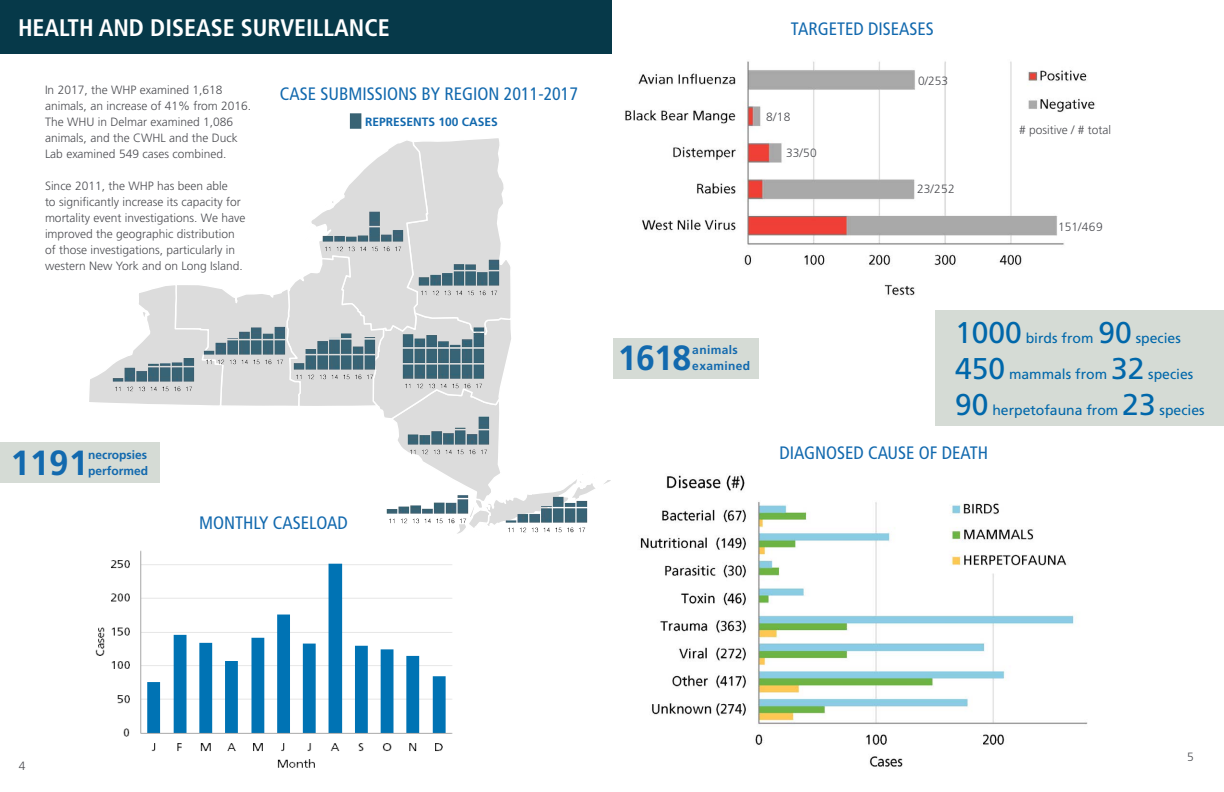
<style>
.page{position:relative;width:1224px;height:792px;background:#fff}
.page>*{position:absolute;margin:0;border:0;box-sizing:border-box;transform-origin:0 0}
.Caption_style_2018{font:700 34.9px "Frutiger LT Std";letter-spacing:-.01em;color:#1269ae}
.Top_Section_Heading{font:700 condensed 24px "Frutiger LT Std";color:#fff}
.Sub_headings_2018{font:condensed 18px "Frutiger LT Std";color:#1269ae}
.Task_style_2018{font:14px "Frutiger LT Std";color:#0067aa}
.Paragraph_content{font:300 12px/16px "Frutiger LT Std";color:#4d4e53}
.Caption_style_2018-2{font:300 12px "Frutiger LT Std";color:#4d4e53}
.Caption_style_2018-3{font:700 12px/16px "Frutiger LT Std";color:#1269ae}
.Caption_style_2018-4{font:700 12px/16px "Frutiger LT Std";letter-spacing:.03em;color:#1269ae}
.s1{font-size:30px}
</style>
<div class="page">
<div style="left:0;top:442px;width:160px;height:41px;background:#d5dbd5"></div>
<div style="left:613px;top:338px;width:146px;height:41px;background:#d5dbd5"></div>
<svg style="left:224px;top:113px;width:387px;height:421px"></svg>
<svg style="left:89px;top:285px;width:135px;height:121px"></svg>
<img style="left:398px;top:322px;width:91px;height:71px">
<img style="left:108px;top:322px;width:92px;height:73px">
<img style="left:199px;top:295px;width:91px;height:73px">
<img style="left:288px;top:311px;width:92px;height:73px">
<img style="left:317px;top:182px;width:92px;height:73px">
<img style="left:413px;top:226px;width:92px;height:73px">
<img style="left:403px;top:385px;width:91px;height:73px">
<img style="left:381px;top:454px;width:92px;height:73px">
<img style="left:501px;top:464px;width:91px;height:70px">
<img style="left:350px;top:113px;width:11px;height:17px">
<img style="left:640px;top:475px;width:448px;height:293px">
<img style="left:95px;top:550px;width:358px;height:218px">
<img style="left:625px;top:61px;width:470px;height:235px">
<div style="left:936px;top:311px;width:288px;height:115px;background:#d5dbd5"></div>
<div style="left:0;top:0;width:612px;height:54px;background:#063949"></div>
<p class="Top_Section_Heading" style="left:18px;top:13px;width:373px">HEALTH AND DISEASE SURVEILLANCE</p>
<p class="Paragraph_content" style="left:45px;top:82px;width:208px">In 2017, the WHP examined 1,618 animals, an increase of 41% from 2016.<br>The WHU in Delmar examined 1,086 animals, and the CWHL and the Duck Lab examined 549 cases combined.</p>
<p class="Paragraph_content" style="left:45px;top:178px;width:202px">Since 2011, the WHP has been able<br>to significantly increase its capacity for mortality event investigations. We have improved the geographic distribution of those investigations, particularly in western New York and on Long Island.</p>
<p class="Sub_headings_2018" style="left:280px;top:83px;width:300px">CASE SUBMISSIONS BY REGION 2011-2017</p>
<p class="Caption_style_2018-3" style="left:365px;top:114px;width:134px">REPRESENTS 100 CASES</p>
<p class="Caption_style_2018" style="left:10px;top:442px;width:79px">1191</p>
<p class="Caption_style_2018-3" style="left:88px;top:446px;width:62px">necropsies performed</p>
<p class="Sub_headings_2018" style="left:199px;top:512px;width:150px">MONTHLY CASELOAD</p>
<p class="Sub_headings_2018" style="left:791px;top:18px;width:144px">TARGETED DISEASES</p>
<p class="Caption_style_2018-2" style="left:766px;top:110px;width:26px">8/18</p>
<p class="Caption_style_2018-2" style="left:786px;top:146px;width:32px">33/50</p>
<p class="Caption_style_2018-2" style="left:918px;top:74px;width:32px">0/253</p>
<p class="Caption_style_2018-2" style="left:917px;top:182px;width:39px">23/252</p>
<p class="Caption_style_2018-2" style="left:1019px;top:123px;width:94px"># positive / # total</p>
<p class="Caption_style_2018-2" style="left:1058px;top:220px;width:46px">151/469</p>
<p class="Caption_style_2018" style="left:618px;top:337px;width:75px">1618</p>
<p class="Caption_style_2018-4" style="left:692px;top:342px;width:59px">animals examined</p>
<p class="Task_style_2018" style="left:955px;top:329px;width:227px"><span class="s1">1000</span> birds from <span class="s1">90</span> species</p>
<p class="Task_style_2018" style="left:955px;top:365px;width:240px"><span class="s1">450</span> mammals from <span class="s1">32</span> species</p>
<p class="Task_style_2018" style="left:955px;top:401px;width:251px"><span class="s1">90</span> herpetofauna from <span class="s1">23</span> species</p>
<p class="Sub_headings_2018" style="left:779px;top:442px;width:210px">DIAGNOSED CAUSE OF DEATH</p>
<p class="Paragraph_content" style="left:19px;top:758px;width:8px">4</p>
<p class="Paragraph_content" style="left:1187px;top:749px;width:8px">5</p>
</div>
